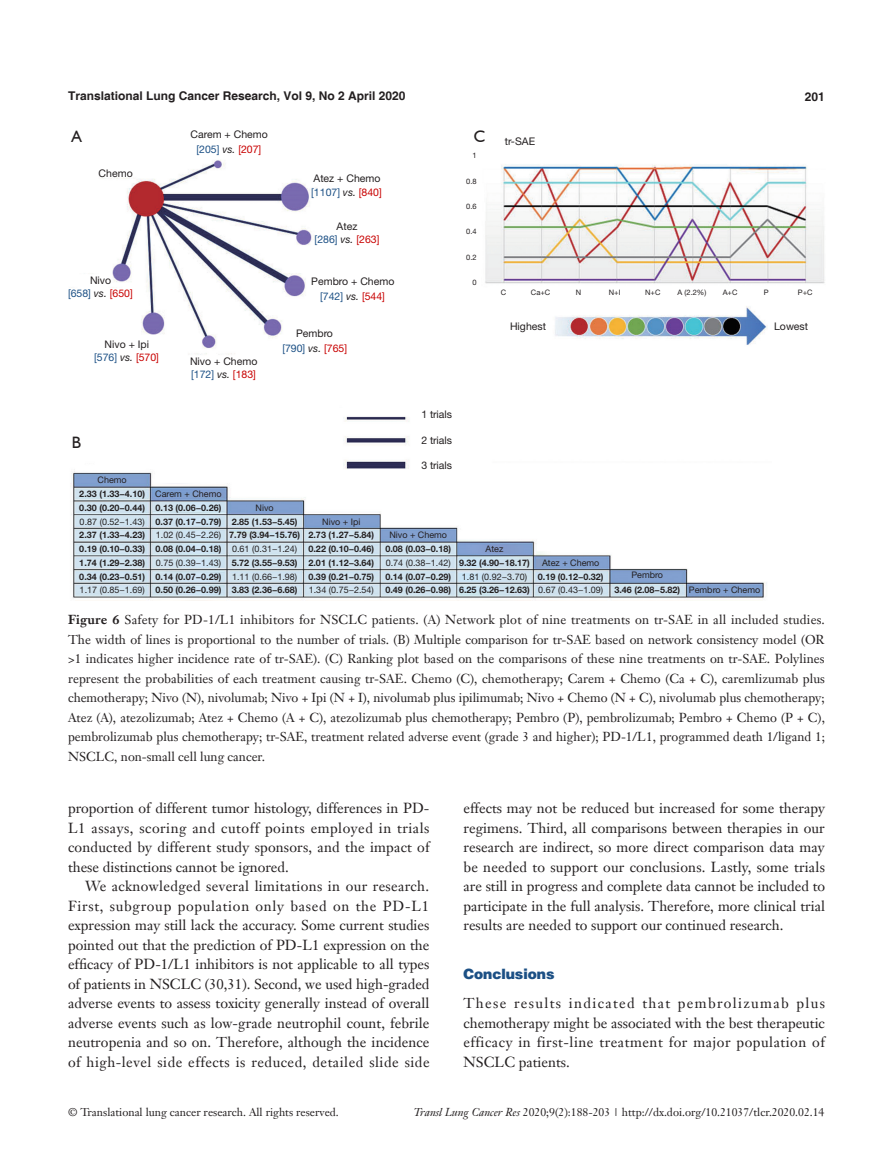
<style>
.page{position:relative;width:893px;height:1170px;background:#fff}
.page>*{position:absolute;margin:0;border:0;box-sizing:border-box;transform-origin:0 0}
.一级标题正体{font:16.5px "Humanist 521 BT";color:#231f20}
.t1{font:14.25px/19.5px "Janson Text LT";letter-spacing:.01em;color:#231f20;text-align:justify}
.t2{font:900 14.25px "Helvetica";color:#1c5085}
.t3{font:12.75px/19.5px "Janson Text LT";color:#231f20;text-align:justify}
.t4{font:700 12px "Helvetica";color:#231f20}
.t5{font:11.25px "Janson Text LT";color:#231f20}
.t6{font:10.5px "Helvetica Neue LT Pro";color:#231f20}
.t7{font:10.5px "Helvetica Neue LT Pro";color:#1c5085}
.t8{font:700 9px/13.8px "Helvetica Neue LT Pro";color:#231f20;text-align:justify}
.t9{font:9px "Helvetica Neue LT Pro";color:#231f20}
.t10{font:7.5px "Helvetica Neue LT Pro";color:#231f20}
.s1{font-style:italic;color:#231f20}
.s2{color:#c80000}
.s3{font-weight:400}
.s4{font-weight:700}
.s5{font-style:italic}
</style>
<div class="page">
<img style="left:70px;top:160px;width:755px;height:440px">
<div style="left:68px;top:434px;width:17px;height:17px;background:#fff"></div>
<p class="t4" style="left:68px;top:88px;width:339px">Translational Lung Cancer Research, Vol 9, No 2 April 2020</p>
<p class="t4" style="left:805px;top:89px;width:22px">201</p>
<p class="t6" style="left:190px;top:128px;width:79px">Carem + Chemo</p>
<p class="一级标题正体" style="left:474px;top:126px;width:13px">C</p>
<p class="t10" style="left:473px;top:151px;width:6px">1</p>
<p class="t10" style="left:466px;top:176px;width:12px">0.8</p>
<p class="t10" style="left:466px;top:202px;width:12px">0.6</p>
<p class="t10" style="left:466px;top:227px;width:12px">0.4</p>
<p class="t10" style="left:466px;top:252px;width:12px">0.2</p>
<p class="t10" style="left:473px;top:278px;width:6px">0</p>
<p class="一级标题正体" style="left:71px;top:126px;width:12px">A</p>
<p class="t6" style="left:505px;top:135px;width:32px">tr-SAE</p>
<p class="t7" style="left:197px;top:143px;width:66px">[205] <span class="s1">vs.</span> <span class="s2">[207]</span></p>
<p class="t6" style="left:99px;top:167px;width:36px">Chemo</p>
<p class="t6" style="left:314px;top:172px;width:68px">Atez + Chemo</p>
<p class="t6" style="left:337px;top:219px;width:22px">Atez</p>
<p class="t7" style="left:311px;top:185px;width:72px">[1107] <span class="s1">vs.</span> <span class="s2">[840]</span></p>
<p class="t7" style="left:315px;top:233px;width:66px">[286] <span class="s1">vs.</span> <span class="s2">[263]</span></p>
<p class="t6" style="left:90px;top:273px;width:23px">Nivo</p>
<p class="t6" style="left:311px;top:275px;width:85px">Pembro + Chemo</p>
<p class="t7" style="left:68px;top:287px;width:66px">[658] <span class="s1">vs.</span> <span class="s2">[650]</span></p>
<p class="t7" style="left:320px;top:290px;width:66px">[742] <span class="s1">vs.</span> <span class="s2">[544]</span></p>
<p class="t6" style="left:296px;top:327px;width:38px">Pembro</p>
<p class="t10" style="left:501px;top:288px;width:7px">C</p>
<p class="t10" style="left:531px;top:288px;width:21px">Ca+C</p>
<p class="t10" style="left:576px;top:288px;width:7px">N</p>
<p class="t10" style="left:609px;top:288px;width:13px">N+I</p>
<p class="t10" style="left:645px;top:288px;width:17px">N+C</p>
<p class="t10" style="left:678px;top:288px;width:30px">A (2.2%)</p>
<p class="t10" style="left:723px;top:288px;width:16px">A+C</p>
<p class="t10" style="left:764px;top:288px;width:6px">P</p>
<p class="t10" style="left:798px;top:288px;width:16px">P+C</p>
<p class="t6" style="left:510px;top:320px;width:37px">Highest</p>
<p class="t6" style="left:774px;top:320px;width:36px">Lowest</p>
<p class="t6" style="left:105px;top:337px;width:46px">Nivo + Ipi</p>
<p class="t7" style="left:94px;top:351px;width:66px">[576] <span class="s1">vs.</span> <span class="s2">[570]</span></p>
<p class="t6" style="left:190px;top:354px;width:69px">Nivo + Chemo</p>
<p class="t7" style="left:191px;top:368px;width:66px">[172] <span class="s1">vs.</span> <span class="s2">[183]</span></p>
<p class="t7" style="left:282px;top:342px;width:66px">[790] <span class="s1">vs.</span> <span class="s2">[765]</span></p>
<p class="一级标题正体" style="left:72px;top:432px;width:11px">B</p>
<p class="t6" style="left:421px;top:408px;width:32px">1 trials</p>
<p class="t6" style="left:421px;top:433px;width:32px">2 trials</p>
<p class="t6" style="left:421px;top:459px;width:32px">3 trials</p>
<p class="t9" style="left:98px;top:474px;width:31px">Chemo</p>
<p class="t8" style="left:79px;top:486px;width:67px">2.33 (1.33−4.10)</p>
<p class="t8" style="left:79px;top:500px;width:67px">0.30 (0.20−0.44)</p>
<p class="t9" style="left:80px;top:515px;width:67px">0.87 (0.52−1.43)</p>
<p class="t8" style="left:79px;top:528px;width:67px">2.37 (1.33−4.23)</p>
<p class="t8" style="left:79px;top:541px;width:67px">0.19 (0.10−0.33)</p>
<p class="t8" style="left:79px;top:555px;width:67px">1.74 (1.29−2.38)</p>
<p class="t8" style="left:79px;top:569px;width:67px">0.34 (0.23−0.51)</p>
<p class="t9" style="left:80px;top:584px;width:67px">1.17 (0.85−1.69)</p>
<p class="t9" style="left:155px;top:488px;width:68px">Carem + Chemo</p>
<p class="t8" style="left:156px;top:500px;width:67px">0.13 (0.06−0.26)<br>0.37 (0.17−0.79)<br><span class="s3">1.02 (0.45−2.26)<br></span>0.08 (0.04−0.18)<br><span class="s3">0.75 (0.39−1.43)<br></span>0.14 (0.07−0.29)<br>0.50 (0.26−0.99)</p>
<p class="t9" style="left:256px;top:502px;width:20px">Nivo</p>
<p class="t8" style="left:232px;top:514px;width:67px">2.85 (1.53−5.45)</p>
<p class="t8" style="left:229px;top:528px;width:72px">7.79 (3.94−15.76)</p>
<p class="t9" style="left:232px;top:543px;width:67px">0.61 (0.31−1.24)</p>
<p class="t8" style="left:232px;top:555px;width:67px">5.72 (3.55−9.53)</p>
<p class="t9" style="left:232px;top:571px;width:67px">1.11 (0.66−1.98)</p>
<p class="t8" style="left:232px;top:583px;width:67px">3.83 (2.36−6.68)</p>
<p class="t9" style="left:322px;top:515px;width:40px">Nivo + Ipi</p>
<p class="t8" style="left:308px;top:528px;width:67px">2.73 (1.27−5.84)<br>0.22 (0.10−0.46)<br>2.01 (1.12−3.64)<br>0.39 (0.21−0.75)<br><span class="s3">1.34 (0.75−2.54)</span></p>
<p class="t9" style="left:389px;top:529px;width:59px">Nivo + Chemo</p>
<p class="t8" style="left:385px;top:541px;width:67px">0.08 (0.03−0.18)<br><span class="s3">0.74 (0.38−1.42)<br></span>0.14 (0.07−0.29)<br>0.49 (0.26−0.98)</p>
<p class="t9" style="left:486px;top:543px;width:19px">Atez</p>
<p class="t8" style="left:459px;top:555px;width:72px;text-align:center">9.32 (4.90−18.17)<br><span class="s3">1.81 (0.92−3.70)<br></span>6.25 (3.26−12.63)</p>
<p class="t9" style="left:542px;top:557px;width:59px">Atez + Chemo</p>
<p class="t8" style="left:538px;top:569px;width:67px">0.19 (0.12−0.32)<br><span class="s3">0.67 (0.43−1.09)</span></p>
<p class="t9" style="left:631px;top:569px;width:33px">Pembro</p>
<p class="t8" style="left:614px;top:583px;width:67px">3.46 (2.08−5.82)</p>
<p class="t9" style="left:689px;top:584px;width:73px">Pembro + Chemo</p>
<p class="t3" style="left:68px;top:609px;width:758px"><span class="s4">Figure 6</span> Safety for PD-1/L1 inhibitors for NSCLC patients. (A) Network plot of nine treatments on tr-SAE in all included studies.<br>The width of lines is proportional to the number of trials. (B) Multiple comparison for tr-SAE based on network consistency model (OR &gt;1 indicates higher incidence rate of tr-SAE). (C) Ranking plot based on the comparisons of these nine treatments on tr-SAE. Polylines represent the probabilities of each treatment causing tr-SAE. Chemo (C), chemotherapy; Carem + Chemo (Ca + C), caremlizumab plus chemotherapy; Nivo (N), nivolumab; Nivo + Ipi (N + I), nivolumab plus ipilimumab; Nivo + Chemo (N + C), nivolumab plus chemotherapy; Atez (A), atezolizumab; Atez + Chemo (A + C), atezolizumab plus chemotherapy; Pembro (P), pembrolizumab; Pembro + Chemo (P + C), pembrolizumab plus chemotherapy; tr-SAE, treatment related adverse event (grade 3 and higher); PD-1/L1, programmed death 1/ligand 1; NSCLC, non-small cell lung cancer.</p>
<p class="t1" style="left:68px;top:798px;width:363px">proportion of different tumor histology, differences in PD-L1 assays, scoring and cutoff points employed in trials conducted by different study sponsors, and the impact of these distinctions cannot be ignored.</p>
<p class="t1" style="left:68px;top:876px;width:363px;text-indent:17px">We acknowledged several limitations in our research.<br>First, subgroup population only based on the PD-L1 expression may still lack the accuracy. Some current studies pointed out that the prediction of PD-L1 expression on the efficacy of PD-1/L1 inhibitors is not applicable to all types of patients in NSCLC (30,31). Second, we used high-graded adverse events to assess toxicity generally instead of overall adverse events such as low-grade neutrophil count, febrile neutropenia and so on. Therefore, although the incidence of high-level side effects is reduced, detailed slide side</p>
<p class="t1" style="left:463px;top:798px;width:363px">effects may not be reduced but increased for some therapy regimens. Third, all comparisons between therapies in our research are indirect, so more direct comparison data may be needed to support our conclusions. Lastly, some trials are still in progress and complete data cannot be included to participate in the full analysis. Therefore, more clinical trial results are needed to support our continued research.</p>
<p class="t2" style="left:463px;top:964px;width:92px">Conclusions</p>
<p class="t1" style="left:463px;top:993px;width:363px">These results indicated that pembrolizumab plus chemotherapy might be associated with the best therapeutic efficacy in first-line treatment for major population of NSCLC patients.</p>
<p class="t5" style="left:68px;top:1104px;width:272px">© Translational lung cancer research. All rights reserved.</p>
<p class="t5" style="left:414px;top:1104px;width:412px"><span class="s5">Transl Lung Cancer Res</span> 2020;9(2):188-203 | http://dx.doi.org/10.21037/tlcr.2020.02.14</p>
</div>
